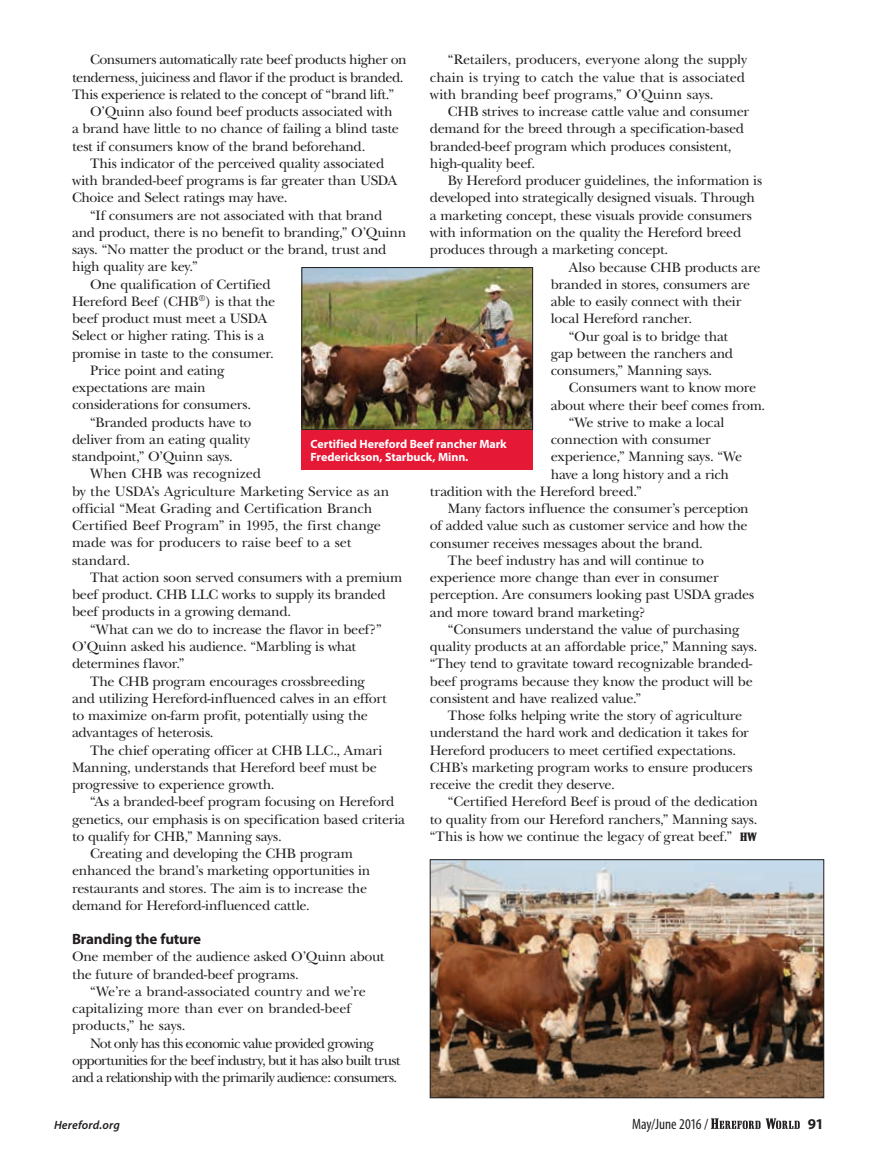
<style>
.page{position:relative;width:878px;height:1161px;background:#fff}
.page>*{position:absolute;margin:0;border:0;box-sizing:border-box;transform-origin:0 0}
.t1{font:700 15px "Myriad Pro";letter-spacing:-.015em;color:#231f20}
.t2{font:condensed 15px "Myriad Pro";color:#231f20}
.t3{font:14.25px/17.2px "New Baskerville";letter-spacing:-.02em;color:#231f20}
.t4{font:14.25px/17.2px "New Baskerville";letter-spacing:-.055em;color:#231f20;text-align:center}
.t5{font:14.25px "New Baskerville";color:#231f20}
.t6{font:14.25px "New Baskerville";letter-spacing:.005em;color:#231f20}
.t7{font:14.25px "New Baskerville";letter-spacing:.01em;color:#231f20}
.t8{font:700 12px/13.5px "Myriad Pro";letter-spacing:-.005em;color:#fff}
.t9{font:italic 600 12px "Myriad Pro";letter-spacing:.015em;color:#231f20}
.s1{font-family:"Shattuck";font-size:12px}
</style>
<div class="page">
<img style="left:432px;top:862px;width:390px;height:234px">
<div style="left:430px;top:860px;width:394px;height:238px;border:1px solid #231f20"></div>
<div style="left:301px;top:428px;width:232px;height:42px;background:#e51836"></div>
<img style="left:303px;top:269px;width:228px;height:159px">
<div style="left:301px;top:267px;width:232px;height:163px;border:1px solid #231f20"></div>
<svg style="left:711px;top:1118px;width:88px;height:11px"></svg>
<p class="t3" style="left:90px;top:51px;width:318px">Consumers automatically rate beef products higher on</p>
<p class="t3" style="left:72px;top:68px;width:333px">tenderness, juiciness and flavor if the product is branded.</p>
<p class="t3" style="left:72px;top:86px;width:323px">This experience is related to the concept of “brand lift.”</p>
<p class="t3" style="left:90px;top:103px;width:304px">O’Quinn also found beef products associated with</p>
<p class="t3" style="left:72px;top:120px;width:328px">a brand have little to no chance of failing a blind taste</p>
<p class="t3" style="left:72px;top:138px;width:295px">test if consumers know of the brand beforehand.</p>
<p class="t3" style="left:90px;top:155px;width:296px">This indicator of the perceived quality associated</p>
<p class="t3" style="left:72px;top:172px;width:326px">with branded-beef programs is far greater than USDA</p>
<p class="t3" style="left:72px;top:189px;width:217px">Choice and Select ratings may have.</p>
<p class="t3" style="left:90px;top:207px;width:294px">“If consumers are not associated with that brand</p>
<p class="t3" style="left:72px;top:224px;width:336px">and product, there is no benefit to branding,” O’Quinn</p>
<p class="t3" style="left:72px;top:241px;width:316px">says. “No matter the product or the brand, trust and</p>
<p class="t3" style="left:72px;top:258px;width:127px">high quality are key.”</p>
<p class="t3" style="left:90px;top:276px;width:182px">One qualification of Certified</p>
<p class="t3" style="left:72px;top:293px;width:205px">Hereford Beef (CHB<sup>®</sup>) is that the</p>
<p class="t3" style="left:72px;top:310px;width:196px">beef product must meet a USDA</p>
<p class="t3" style="left:72px;top:327px;width:194px">Select or higher rating. This is a</p>
<p class="t3" style="left:72px;top:345px;width:203px">promise in taste to the consumer.</p>
<p class="t3" style="left:90px;top:362px;width:136px">Price point and eating</p>
<p class="t3" style="left:72px;top:379px;width:135px">expectations are main</p>
<p class="t3" style="left:72px;top:396px;width:180px">considerations for consumers.</p>
<p class="t3" style="left:90px;top:414px;width:163px">“Branded products have to</p>
<p class="t3" style="left:72px;top:431px;width:180px">deliver from an eating quality</p>
<p class="t3" style="left:72px;top:448px;width:162px">standpoint,” O’Quinn says.</p>
<p class="t5" style="left:90px;top:466px;width:173px">When CHB was recognized</p>
<p class="t5" style="left:72px;top:483px;width:319px">by the USDA’s Agriculture Marketing Service as an</p>
<p class="t5" style="left:72px;top:500px;width:302px">official “Meat Grading and Certification Branch</p>
<p class="t6" style="left:72px;top:517px;width:310px">Certified Beef Program” in 1995, the first change</p>
<p class="t3" style="left:72px;top:534px;width:281px">made was for producers to raise beef to a set</p>
<p class="t7" style="left:72px;top:552px;width:60px">standard.</p>
<p class="t3" style="left:90px;top:569px;width:314px">That action soon served consumers with a premium</p>
<p class="t3" style="left:72px;top:586px;width:315px">beef product. CHB LLC works to supply its branded</p>
<p class="t3" style="left:72px;top:603px;width:220px">beef products in a growing demand.</p>
<p class="t3" style="left:90px;top:621px;width:293px">“What can we do to increase the flavor in beef?”</p>
<p class="t3" style="left:72px;top:638px;width:286px">O’Quinn asked his audience. “Marbling is what</p>
<p class="t3" style="left:72px;top:655px;width:114px">determines flavor.”</p>
<p class="t3" style="left:90px;top:672px;width:276px">The CHB program encourages crossbreeding</p>
<p class="t3" style="left:72px;top:690px;width:316px">and utilizing Hereford-influenced calves in an effort</p>
<p class="t3" style="left:72px;top:707px;width:297px">to maximize on-farm profit, potentially using the</p>
<p class="t3" style="left:72px;top:724px;width:143px">advantages of heterosis.</p>
<p class="t3" style="left:90px;top:741px;width:294px">The chief operating officer at CHB LLC., Amari</p>
<p class="t3" style="left:72px;top:759px;width:306px">Manning, understands that Hereford beef must be</p>
<p class="t3" style="left:72px;top:776px;width:204px">progressive to experience growth.</p>
<p class="t3" style="left:90px;top:793px;width:306px">“As a branded-beef program focusing on Hereford</p>
<p class="t3" style="left:72px;top:810px;width:334px">genetics, our emphasis is on specification based criteria</p>
<p class="t3" style="left:72px;top:828px;width:211px">to qualify for CHB,” Manning says.</p>
<p class="t3" style="left:90px;top:845px;width:264px">Creating and developing the CHB program</p>
<p class="t3" style="left:72px;top:862px;width:300px">enhanced the brand’s marketing opportunities in</p>
<p class="t3" style="left:72px;top:879px;width:296px">restaurants and stores. The aim is to increase the</p>
<p class="t3" style="left:72px;top:897px;width:239px">demand for Hereford-influenced cattle.</p>
<p class="t1" style="left:72px;top:931px;width:131px">Branding the future</p>
<p class="t3" style="left:72px;top:948px;width:314px">One member of the audience asked O’Quinn about the future of branded-beef programs.</p>
<p class="t3" style="left:72px;top:983px;width:295px;text-indent:18px">“We’re a brand-associated country and we’re capitalizing more than ever on branded-beef products,” he says.</p>
<p class="t4" style="left:72px;top:1035px;width:330px">Not only has this economic value provided growing opportunities for the beef industry, but it has also built trust and a relationship with the primarily audience: consumers.</p>
<p class="t3" style="left:430px;top:51px;width:318px;text-indent:18px">“Retailers, producers, everyone along the supply chain is trying to catch the value that is associated with branding beef programs,” O’Quinn says.</p>
<p class="t3" style="left:430px;top:103px;width:320px;text-indent:18px">CHB strives to increase cattle value and consumer demand for the breed through a specification-based branded-beef program which produces consistent, high-quality beef.</p>
<p class="t3" style="left:448px;top:172px;width:316px">By Hereford producer guidelines, the information is</p>
<p class="t3" style="left:430px;top:189px;width:327px">developed into strategically designed visuals. Through</p>
<p class="t3" style="left:430px;top:207px;width:323px">a marketing concept, these visuals provide consumers</p>
<p class="t3" style="left:430px;top:224px;width:313px">with information on the quality the Hereford breed</p>
<p class="t3" style="left:430px;top:241px;width:240px">produces through a marketing concept.</p>
<p class="t3" style="left:569px;top:258px;width:193px">Also because CHB products are</p>
<p class="t3" style="left:551px;top:276px;width:201px">branded in stores, consumers are</p>
<p class="t3" style="left:551px;top:293px;width:192px">able to easily connect with their</p>
<p class="t3" style="left:551px;top:310px;width:143px">local Hereford rancher.</p>
<p class="t3" style="left:569px;top:327px;width:161px">“Our goal is to bridge that</p>
<p class="t3" style="left:551px;top:345px;width:184px">gap between the ranchers and</p>
<p class="t3" style="left:551px;top:362px;width:163px">consumers,” Manning says.</p>
<p class="t3" style="left:569px;top:379px;width:189px">Consumers want to know more</p>
<p class="t3" style="left:551px;top:396px;width:216px">about where their beef comes from.</p>
<p class="t3" style="left:569px;top:414px;width:157px">“We strive to make a local</p>
<p class="t3" style="left:551px;top:431px;width:162px">connection with consumer</p>
<p class="t3" style="left:551px;top:448px;width:193px">experience,” Manning says. “We</p>
<p class="t3" style="left:551px;top:465px;width:180px">have a long history and a rich</p>
<p class="t3" style="left:430px;top:483px;width:213px">tradition with the Hereford breed.”</p>
<p class="t3" style="left:448px;top:500px;width:302px">Many factors influence the consumer’s perception</p>
<p class="t3" style="left:430px;top:517px;width:319px">of added value such as customer service and how the</p>
<p class="t3" style="left:430px;top:534px;width:274px">consumer receives messages about the brand.</p>
<p class="t3" style="left:448px;top:552px;width:257px">The beef industry has and will continue to</p>
<p class="t3" style="left:430px;top:569px;width:290px">experience more change than ever in consumer</p>
<p class="t3" style="left:430px;top:586px;width:325px">perception. Are consumers looking past USDA grades</p>
<p class="t3" style="left:430px;top:603px;width:217px">and more toward brand marketing?</p>
<p class="t3" style="left:448px;top:621px;width:293px">“Consumers understand the value of purchasing</p>
<p class="t3" style="left:430px;top:638px;width:329px">quality products at an affordable price,” Manning says.</p>
<p class="t3" style="left:430px;top:655px;width:324px">“They tend to gravitate toward recognizable branded-</p>
<p class="t3" style="left:430px;top:673px;width:324px">beef programs because they know the product will be</p>
<p class="t3" style="left:430px;top:690px;width:213px">consistent and have realized value.”</p>
<p class="t3" style="left:448px;top:707px;width:296px">Those folks helping write the story of agriculture</p>
<p class="t3" style="left:430px;top:724px;width:320px">understand the hard work and dedication it takes for</p>
<p class="t3" style="left:430px;top:742px;width:308px">Hereford producers to meet certified expectations.</p>
<p class="t3" style="left:430px;top:759px;width:324px">CHB’s marketing program works to ensure producers</p>
<p class="t3" style="left:430px;top:776px;width:186px">receive the credit they deserve.</p>
<p class="t3" style="left:448px;top:793px;width:311px">“Certified Hereford Beef is proud of the dedication</p>
<p class="t3" style="left:430px;top:811px;width:329px">to quality from our Hereford ranchers,” Manning says.</p>
<p class="t3" style="left:430px;top:828px;width:328px">“This is how we continue the legacy of great beef.” <span class="s1">HW</span></p>
<p class="t8" style="left:310px;top:437px;width:197px">Certified Hereford Beef rancher Mark<br>Frederickson, Starbuck, Minn.</p>
<p class="t9" style="left:54px;top:1118px;width:67px">Hereford.org</p>
<p class="t2" style="left:632px;top:1116px;width:78px">May/June 2016 /</p>
<p class="t1" style="left:807px;top:1115px;width:18px">91</p>
</div>
